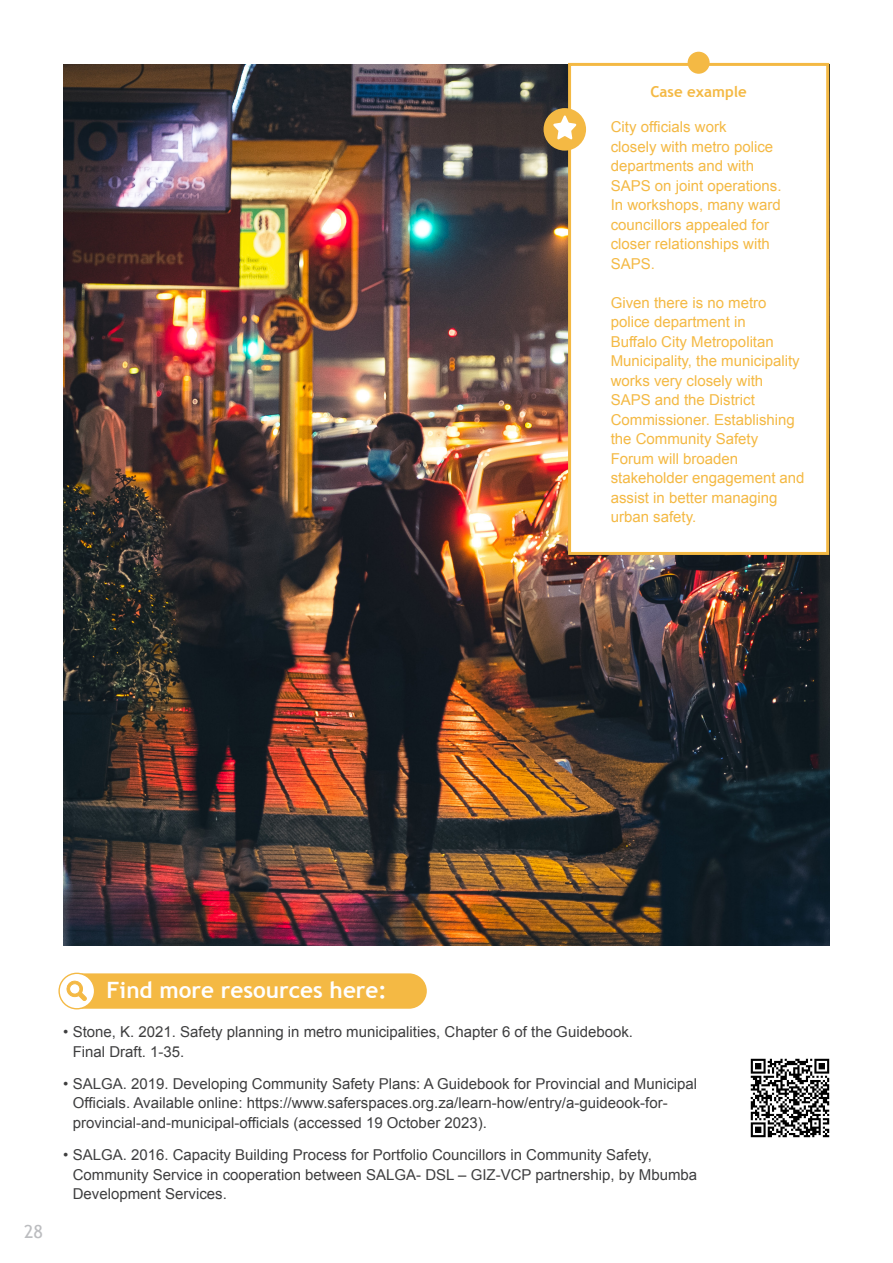
<style>
.page{position:relative;width:893px;height:1263px;background:#fff}
.page>*{position:absolute;margin:0;border:0;box-sizing:border-box;transform-origin:0 0}
.t1{font:700 22.5px "Trebuchet MS";color:#fff}
.t2{font:18px "Trebuchet MS";color:#bcbdc0}
.t3{font:15px/19.5px "Arial";color:#3e3e3f}
.t4{font:15px/19.5px "Arial";color:#f4b944}
.t5{font:700 15px "Trebuchet MS";color:#f4b944}
</style>
<div class="page">
<img style="left:64px;top:64px;width:765px;height:881px">
<div style="left:568px;top:63px;width:261px;height:492px;background:#fff;border:3px solid #f4b944"></div>
<div style="left:543px;top:108px;width:43px;height:43px;background:#f4b944;border-radius:50%"></div>
<svg style="left:553px;top:115px;width:24px;height:25px"></svg>
<img style="left:750px;top:1058px;width:80px;height:80px">
<div style="left:688px;top:52px;width:22px;height:22px;background:#f4b944;border-radius:50%"></div>
<div style="left:59px;top:973px;width:368px;height:36px;background:#f4b944;border-radius:18px"></div>
<svg style="left:59px;top:973px;width:36px;height:36px"></svg>
<div style="left:58px;top:973px;width:37px;height:36px;border:1px solid #f4b944;border-radius:50%"></div>
<svg style="left:65px;top:979px;width:23px;height:23px"></svg>
<p class="t5" style="left:650px;top:83px;width:98px">Case example</p>
<p class="t4" style="left:611px;top:117px;width:172px">City officials work<br>closely with metro police departments and with<br>SAPS on joint operations.<br>In workshops, many ward councillors appealed for closer relationships with<br>SAPS.</p>
<p class="t4" style="left:611px;top:293px;width:195px">Given there is no metro police department in<br>Buffalo City Metropolitan<br>Municipality, the municipality works very closely with<br>SAPS and the District<br>Commissioner. Establishing the Community Safety<br>Forum will broaden stakeholder engagement and assist in better managing urban safety.</p>
<p class="t2" style="left:24px;top:1221px;width:20px">28</p>
<p class="t1" style="left:107px;top:976px;width:282px">Find more resources here:</p>
<p class="t3" style="left:73px;top:1022px;width:562px;text-indent:-9px">• Stone, K. 2021. Safety planning in metro municipalities, Chapter 6 of the Guidebook.<br>Final Draft. 1-35.</p>
<p class="t3" style="left:73px;top:1074px;width:626px;text-indent:-9px">• SALGA. 2019. Developing Community Safety Plans: A Guidebook for Provincial and Municipal<br>Officials. Available online: https://www.saferspaces.org.za/learn-how/entry/a-guideook-for&shy;provincial-and-municipal-officials (accessed 19 October 2023).</p>
<p class="t3" style="left:73px;top:1145px;width:626px;text-indent:-9px">• SALGA. 2016. Capacity Building Process for Portfolio Councillors in Community Safety,<br>Community Service in cooperation between SALGA- DSL – GIZ-VCP partnership, by Mbumba<br>Development Services.</p>
</div>
